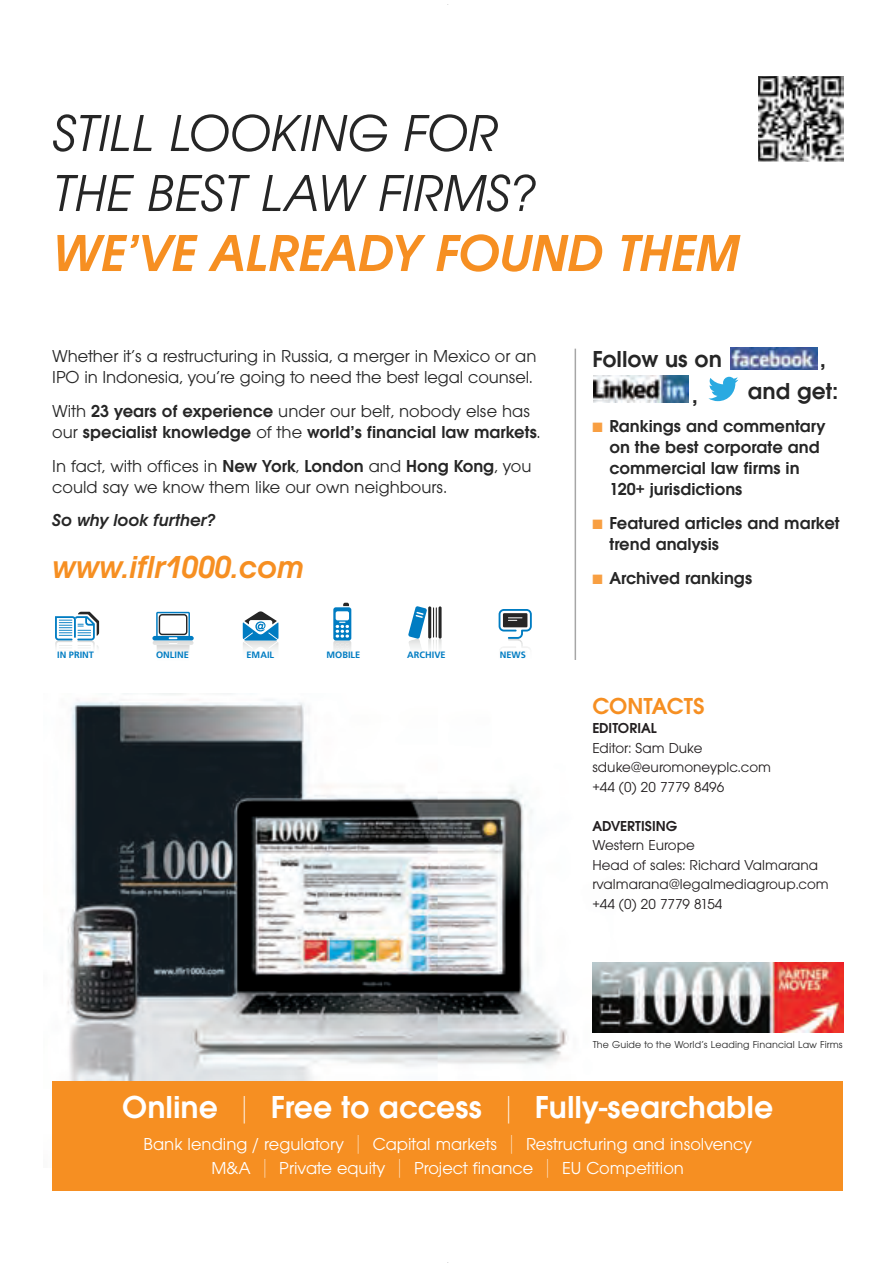
<style>
.page{position:relative;width:893px;height:1263px;background:#fff}
.page>*{position:absolute;margin:0;border:0;box-sizing:border-box;transform-origin:0 0}
.t1{font:italic 54px/60px "Avant Gard EF";color:#262626}
.t2{font:600 33px "Avant Gard EF";color:#fff}
.t3{font:italic 600 33px "Avant Gard EF";color:#f68f22}
.t4{font:600 24px "Avant Gard EF";color:#262626}
.t5{font:600 24px "Avant Gard EF";color:#f68f22}
.t6{font:600 18px/21px "Avant Gard EF";color:#262626}
.t7{font:18px/21px "Avant Gard EF";letter-spacing:-.005em;color:#262626}
.t8{font:18px/24px "Avant Gard EF";color:#fff;text-align:center}
.t9{font:italic 600 18px "Avant Gard EF";color:#262626}
.t10{font:15px/19.5px "Avant Gard EF";color:#231f20}
.t11{font:10.5px "Avant Gard EF";letter-spacing:.01em;color:#262626}
.t12{font:700 9.15px "Frutiger";color:#007cc2}
.s1{font-weight:600;color:#f68f22}
.s2{font-weight:400}
.s3{font-weight:600}
.s4{color:#f89f42}
.s5{font-weight:200}
.s6{font-weight:200;font-size:22.5px}
</style>
<div class="page">
<img style="left:67px;top:693px;width:500px;height:388px">
<svg style="left:708px;top:377px;width:30px;height:24px"></svg>
<img style="left:730px;top:347px;width:87px;height:23px">
<img style="left:594px;top:376px;width:95px;height:27px">
<div style="left:52px;top:1081px;width:791px;height:109px;background:#f68f22"></div>
<svg style="left:55px;top:612px;width:44px;height:43px"></svg>
<svg style="left:158px;top:645px;width:30px;height:8px"></svg>
<svg style="left:152px;top:612px;width:42px;height:33px"></svg>
<svg style="left:243px;top:611px;width:35px;height:39px"></svg>
<svg style="left:333px;top:603px;width:18px;height:49px"></svg>
<svg style="left:428px;top:639px;width:3px;height:32px"></svg>
<svg style="left:438px;top:639px;width:4px;height:32px"></svg>
<hr style="left:428px;top:606px;width:3px;height:32px;background:#262626;border-radius:2px">
<hr style="left:433px;top:607px;width:1px;height:30px;background:#262626">
<hr style="left:436px;top:607px;width:1px;height:30px;background:#262626">
<svg style="left:438px;top:606px;width:4px;height:32px"></svg>
<svg style="left:408px;top:606px;width:19px;height:43px"></svg>
<svg style="left:499px;top:609px;width:33px;height:39px"></svg>
<svg style="left:592px;top:1032px;width:251px;height:1px"></svg>
<img style="left:592px;top:962px;width:251px;height:70px">
<hr style="left:575px;top:349px;width:1px;height:311px;background:#a6a6a6">
<img style="left:758px;top:76px;width:85px;height:86px">
<hr style="left:427px;top:4px;width:42px;height:1px;background:#000">
<hr style="left:427px;top:1262px;width:42px;height:1px;background:#000">
<p class="t1" style="left:52px;top:102px;width:689px">STILL LOOKING FOR<br>THE BEST LAW FIRMS?<br><span class="s1">WE’VE ALREADY FOUND THEM</span></p>
<p class="t7" style="left:52px;top:345px;width:486px">Whether it’s a restructuring in Russia, a merger in Mexico or an<br>IPO in Indonesia, you’re going to need the best legal counsel.</p>
<p class="t6" style="left:52px;top:400px;width:490px"><span class="s2">With</span> 23 years of experience <span class="s2">under our belt, nobody else has our</span> specialist knowledge <span class="s2">of the</span> world’s financial law markets<span class="s2">.</span></p>
<p class="t7" style="left:52px;top:455px;width:481px">In fact, with offices in <span class="s3">New York</span>, <span class="s3">London</span> and <span class="s3">Hong Kong</span>, you could say we know them like our own neighbours.</p>
<p class="t9" style="left:52px;top:510px;width:164px">So why look further?</p>
<p class="t3" style="left:52px;top:548px;width:253px">www.iflr1000.com</p>
<p class="t12" style="left:57px;top:651px;width:38px">IN PRINT</p>
<p class="t12" style="left:156px;top:651px;width:34px">ONLINE</p>
<p class="t12" style="left:247px;top:651px;width:29px">EMAIL</p>
<p class="t12" style="left:326px;top:651px;width:35px">MOBILE</p>
<p class="t12" style="left:407px;top:651px;width:40px">ARCHIVE</p>
<p class="t12" style="left:500px;top:651px;width:28px">NEWS</p>
<p class="t4" style="left:592px;top:345px;width:131px">Follow us on</p>
<p class="t4" style="left:820px;top:345px;width:7px">,</p>
<p class="t4" style="left:748px;top:376px;width:92px">and get:</p>
<p class="t6" style="left:609px;top:415px;width:218px;text-indent:-17px"><span class="s4">■</span> Rankings and commentary on the best corporate and commercial law firms in<br>120+ jurisdictions</p>
<p class="t6" style="left:609px;top:512px;width:232px;text-indent:-17px"><span class="s4">■</span> Featured articles and market trend analysis</p>
<p class="t6" style="left:592px;top:567px;width:162px"><span class="s4">■</span> Archived rankings</p>
<p class="t4" style="left:692px;top:381px;width:7px">,</p>
<p class="t5" style="left:592px;top:691px;width:114px">CONTACTS</p>
<p class="t10" style="left:592px;top:718px;width:180px"><span class="s3">EDITORIAL<br></span>Editor: Sam Duke sduke@euromoneyplc.com +44 (0) 20 7779 8496</p>
<p class="t10" style="left:592px;top:816px;width:238px"><span class="s3">ADVERTISING<br></span>Western Europe<br>Head of sales: Richard Valmarana rvalmarana@legalmediagroup.com +44 (0) 20 7779 8154</p>
<p class="t11" style="left:593px;top:1038px;width:252px">The Guide to the World’s Leading Financial Law Firms</p>
<p class="t2" style="left:122px;top:1087px;width:652px">Online <span class="s5">|</span> Free to access <span class="s5">|</span> Fully-searchable</p>
<p class="t8" style="left:144px;top:1132px;width:610px">Bank lending / regulatory <span class="s6">|</span> Capital markets <span class="s6">|</span> Restructuring and insolvency<br>M&amp;A <span class="s6">|</span> Private equity <span class="s6">|</span> Project finance <span class="s6">|</span> EU Competition</p>
</div>
